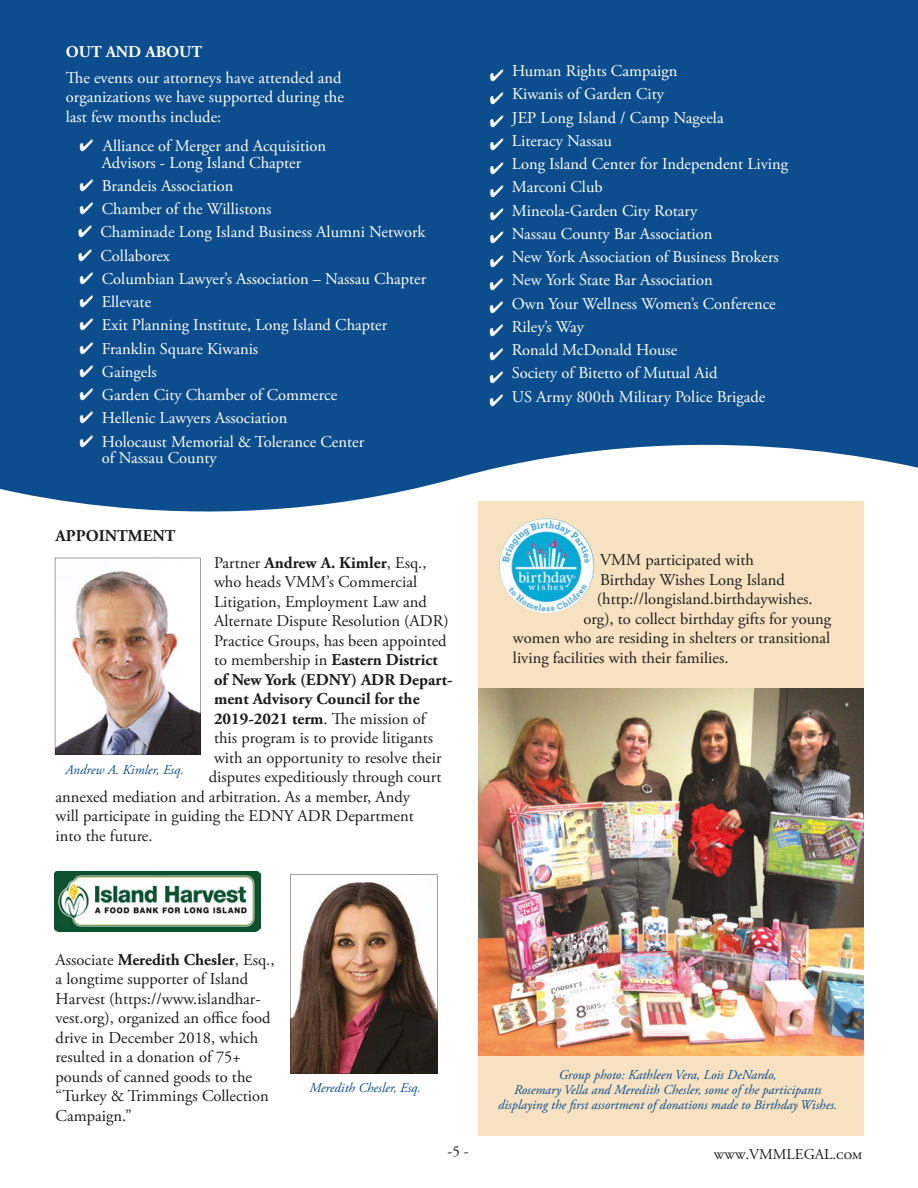
<style>
.page{position:relative;width:918px;height:1188px;background:#fff}
.page>*{position:absolute;margin:0;border:0;box-sizing:border-box;transform-origin:0 0}
.t1{font:16.5px/19.5px "Adobe Garamond Pro";color:#fff}
.t2{font:16.5px/19.5px "Adobe Garamond Pro";color:#1d1d1b}
.t3{font:700 16.5px "Adobe Garamond Pro";color:#1d1d1b}
.t4{font:700 16.5px "Adobe Garamond Pro";color:#fff}
.t5{font:15px "Adobe Garamond Pro";color:#1d1d1b}
.t6{font:italic 13.5px/15px "Adobe Garamond Pro";color:#0c4d8e;text-align:center}
.s1{font-weight:400}
.s2{font-weight:700}
</style>
<div class="page">
<svg style="left:0;top:0;width:918px;height:553px;background:#245e99"></svg>
<div style="left:478px;top:502px;width:385px;height:634px;background:#f6e1c0"></div>
<img style="left:54px;top:871px;width:207px;height:61px">
<img style="left:290px;top:874px;width:148px;height:200px">
<img style="left:478px;top:688px;width:386px;height:367px">
<img style="left:55px;top:558px;width:146px;height:197px">
<img style="left:500px;top:519px;width:94px;height:94px;border-radius:47px">
<p class="t4" style="left:66px;top:42px;width:138px">OUT AND ABOUT</p>
<p class="t1" style="left:66px;top:69px;width:280px">The events our attorneys have attended and organizations we have supported during the last few months include:</p>
<p class="t1" style="left:80px;top:138px;width:248px;line-height:16.5px;text-align:center">✔ Alliance of Merger and Acquisition<br>Advisors - Long Island Chapter</p>
<p class="t1" style="left:80px;top:177px;width:155px">✔ Brandeis Association</p>
<p class="t1" style="left:80px;top:200px;width:193px">✔ Chamber of the Willistons</p>
<p class="t1" style="left:78px;top:223px;width:349px">✔ Chaminade Long Island Business Alumni Network</p>
<p class="t1" style="left:78px;top:246px;width:93px">✔ Collaborex</p>
<p class="t1" style="left:80px;top:270px;width:348px">✔ Columbian Lawyer’s Association – Nassau Chapter</p>
<p class="t1" style="left:80px;top:293px;width:73px">✔ Ellevate</p>
<p class="t1" style="left:80px;top:316px;width:309px">✔ Exit Planning Institute, Long Island Chapter</p>
<p class="t1" style="left:80px;top:339px;width:180px">✔ Franklin Square Kiwanis</p>
<p class="t1" style="left:80px;top:363px;width:79px">✔ Gaingels</p>
<p class="t1" style="left:80px;top:386px;width:259px">✔ Garden City Chamber of Commerce</p>
<p class="t1" style="left:80px;top:409px;width:209px">✔ Hellenic Lawyers Association</p>
<p class="t1" style="left:102px;top:434px;width:264px;line-height:16.5px;text-indent:-22px">✔ Holocaust Memorial &amp; Tolerance Center of Nassau County</p>
<p class="t3" style="left:56px;top:527px;width:121px">APPOINTMENT</p>
<p class="t3" style="left:214px;top:553px;width:214px"><span class="s1">Partner</span> Andrew A. Kimler<span class="s1">, Esq.,</span></p>
<p class="t2" style="left:214px;top:573px;width:205px">who heads VMM’s Commercial</p>
<p class="t2" style="left:214px;top:592px;width:214px">Litigation, Employment Law and</p>
<p class="t2" style="left:214px;top:612px;width:236px">Alternate Dispute Resolution (ADR)</p>
<p class="t2" style="left:214px;top:631px;width:234px">Practice Groups, has been appointed</p>
<p class="t3" style="left:214px;top:650px;width:225px"><span class="s1">to membership in</span> Eastern District</p>
<p class="t3" style="left:214px;top:670px;width:240px">of New York (EDNY) ADR Depart-</p>
<p class="t3" style="left:214px;top:689px;width:207px">ment Advisory Council for the</p>
<p class="t3" style="left:214px;top:709px;width:213px">2019-2021 term<span class="s1">. The mission of</span></p>
<p class="t2" style="left:214px;top:729px;width:221px">this program is to provide litigants</p>
<p class="t2" style="left:214px;top:748px;width:229px">with an opportunity to resolve their</p>
<p class="t2" style="left:209px;top:768px;width:234px">disputes expeditiously through court</p>
<p class="t2" style="left:56px;top:787px;width:356px">annexed mediation and arbitration. As a member, Andy</p>
<p class="t2" style="left:56px;top:807px;width:360px">will participate in guiding the EDNY ADR Department</p>
<p class="t2" style="left:56px;top:826px;width:99px">into the future.</p>
<p class="t6" style="left:65px;top:763px;width:120px">Andrew A. Kimler, Esq.</p>
<p class="t1" style="left:490px;top:62px;width:189px">✔ Human Rights Campaign</p>
<p class="t1" style="left:490px;top:85px;width:176px">✔ Kiwanis of Garden City</p>
<p class="t1" style="left:490px;top:108px;width:235px">✔ JEP Long Island / Camp Nageela</p>
<p class="t1" style="left:490px;top:131px;width:124px">✔ Literacy Nassau</p>
<p class="t1" style="left:490px;top:155px;width:300px">✔ Long Island Center for Independent Living</p>
<p class="t1" style="left:490px;top:178px;width:115px">✔ Marconi Club</p>
<p class="t1" style="left:490px;top:201px;width:209px">✔ Mineola-Garden City Rotary</p>
<p class="t1" style="left:490px;top:224px;width:224px">✔ Nassau County Bar Association</p>
<p class="t1" style="left:490px;top:248px;width:291px">✔ New York Association of Business Brokers</p>
<p class="t1" style="left:490px;top:271px;width:225px">✔ New York State Bar Association</p>
<p class="t1" style="left:490px;top:294px;width:288px">✔ Own Your Wellness Women’s Conference</p>
<p class="t1" style="left:490px;top:317px;width:96px">✔ Riley’s Way</p>
<p class="t1" style="left:490px;top:341px;width:189px">✔ Ronald McDonald House</p>
<p class="t1" style="left:490px;top:364px;width:229px">✔ Society of Bitetto of Mutual Aid</p>
<p class="t1" style="left:490px;top:387px;width:277px">✔ US Army 800th Military Police Brigade</p>
<p class="t2" style="left:600px;top:551px;width:156px">VMM participated with</p>
<p class="t2" style="left:600px;top:571px;width:186px">Birthday Wishes Long Island</p>
<p class="t2" style="left:597px;top:590px;width:217px">(http://longisland.birthdaywishes.</p>
<p class="t2" style="left:584px;top:610px;width:249px">org), to collect birthday gifts for young</p>
<p class="t2" style="left:513px;top:629px;width:319px">women who are residing in shelters or transitional</p>
<p class="t2" style="left:513px;top:649px;width:217px">living facilities with their families.</p>
<p class="t2" style="left:56px;top:950px;width:220px">Associate <span class="s2">Meredith Chesler</span>, Esq., a longtime supporter of Island<br>Harvest (https://www.islandhar&shy;vest.org), organized an office food drive in December 2018, which resulted in a donation of 75+ pounds of canned goods to the “Turkey &amp; Trimmings Collection<br>Campaign.”</p>
<p class="t6" style="left:309px;top:1080px;width:113px">Meredith Chesler, Esq.</p>
<p class="t6" style="left:498px;top:1067px;width:341px">Group photo: Kathleen Vera, Lois DeNardo,<br>Rosemary Vella and Meredith Chesler, some of the participants displaying the first assortment of donations made to Birthday Wishes.</p>
<p class="t5" style="left:448px;top:1142px;width:22px">-5 -</p>
<p class="t5" style="left:714px;top:1146px;width:150px">www.VMMLEGAL.com</p>
</div>
